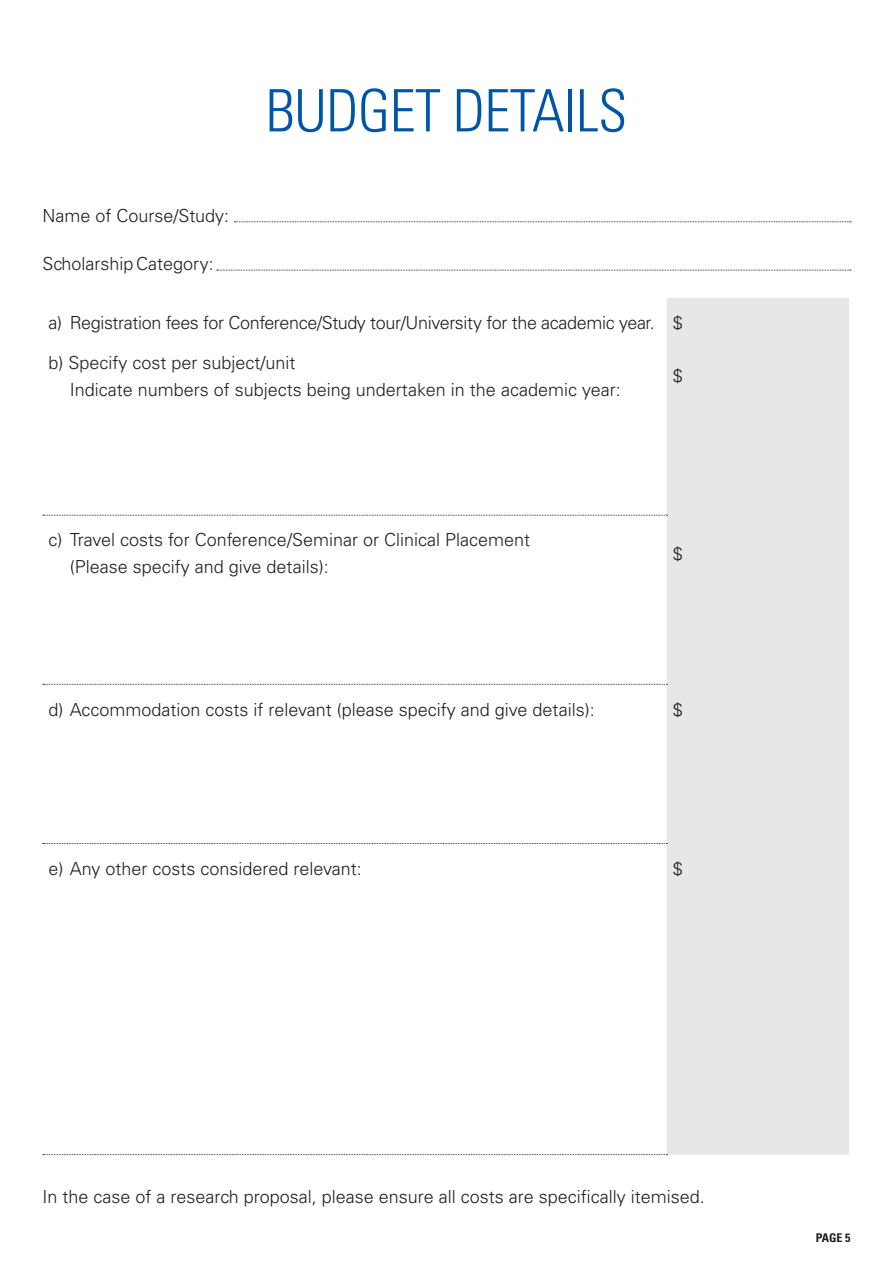
<style>
.page{position:relative;width:893px;height:1263px;background:#fff}
.page>*{position:absolute;margin:0;border:0;box-sizing:border-box;transform-origin:0 0}
.t1{font:300 condensed 58.5px "Univers";letter-spacing:-.01em;color:#0155a5}
.t2{font:300 18px/27px "Univers";color:#231f20}
.t3{font:300 18px "Univers";letter-spacing:-.02em;color:#231f20}
.t4{font:700 condensed 12px "Univers";color:#231f20}
</style>
<div class="page">
<svg style="left:235px;top:221px;width:616px;height:1px"></svg>
<svg style="left:217px;top:270px;width:634px;height:1px"></svg>
<div style="left:667px;top:298px;width:182px;height:857px;background:#e6e7e9"></div>
<svg style="left:43px;top:515px;width:624px;height:1px"></svg>
<svg style="left:43px;top:684px;width:624px;height:1px"></svg>
<svg style="left:43px;top:843px;width:624px;height:1px"></svg>
<svg style="left:43px;top:1154px;width:624px;height:1px"></svg>
<p class="t2" style="left:43px;top:202px;width:188px">Name of Course/Study:</p>
<p class="t2" style="left:43px;top:251px;width:173px">Scholarship Category:</p>
<h1 class="t1" style="left:266px;top:76px;width:363px">BUDGET DETAILS</h1>
<p class="t3" style="left:49px;top:312px;width:636px">a) Registration fees for Conference/Study tour/University for the academic year. $</p>
<p class="t2" style="left:70px;top:349px;width:552px;text-indent:-21px">b) Specify cost per subject/unit<br>Indicate numbers of subjects being undertaken in the academic year:</p>
<p class="t2" style="left:673px;top:362px;width:12px">$</p>
<p class="t2" style="left:70px;top:527px;width:462px;text-indent:-21px">c) Travel costs for Conference/Seminar or Clinical Placement (Please specify and give details):</p>
<p class="t2" style="left:673px;top:540px;width:12px">$</p>
<p class="t2" style="left:49px;top:696px;width:548px">d) Accommodation costs if relevant (please specify and give details):</p>
<p class="t2" style="left:673px;top:696px;width:12px">$</p>
<p class="t2" style="left:49px;top:855px;width:315px">e) Any other costs considered relevant:</p>
<p class="t2" style="left:673px;top:855px;width:12px">$</p>
<p class="t2" style="left:43px;top:1183px;width:664px">In the case of a research proposal, please ensure all costs are specifically itemised.</p>
<p class="t4" style="left:816px;top:1230px;width:36px">PAGE 5</p>
</div>
